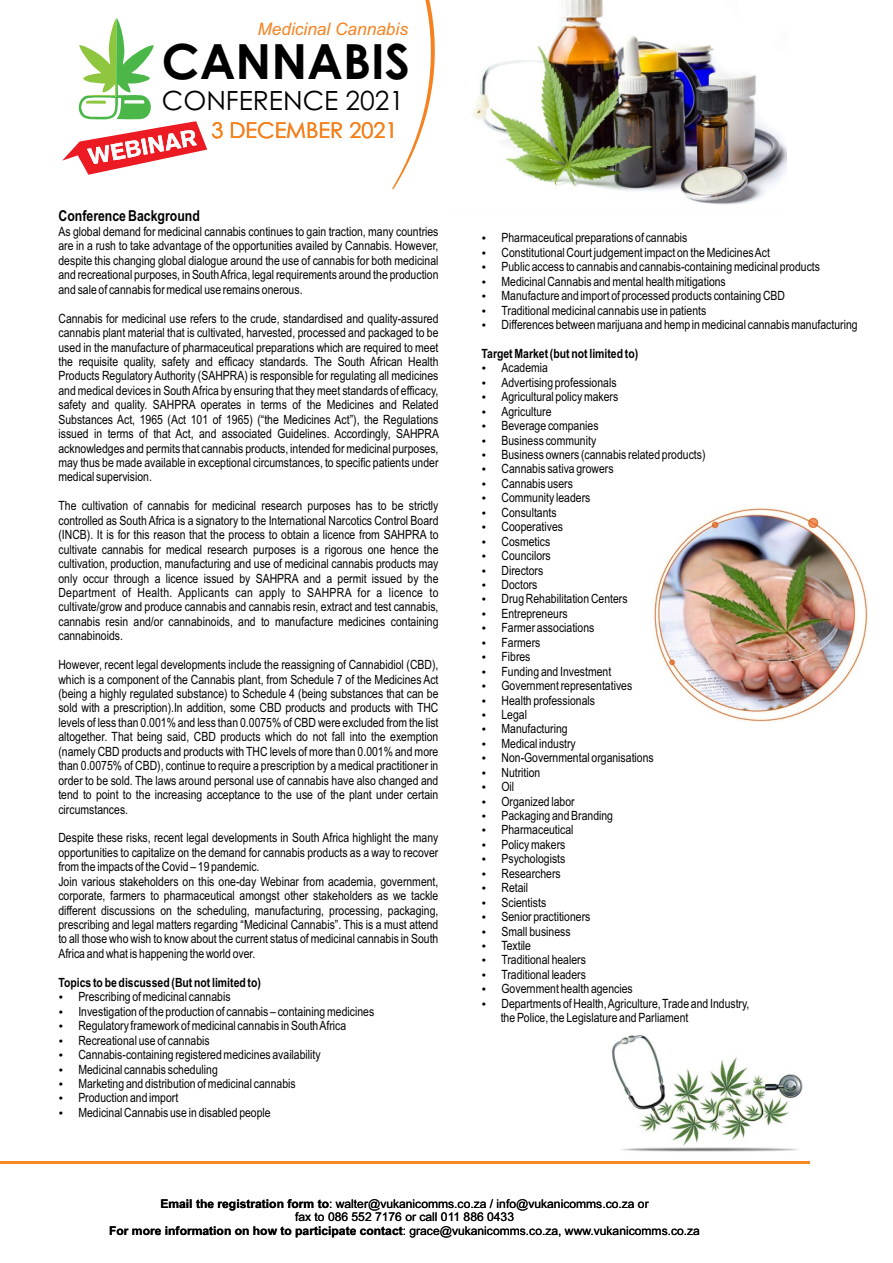
<style>
.page{position:relative;width:893px;height:1263px;background:#fff}
.page>*{position:absolute;margin:0;border:0;box-sizing:border-box;transform-origin:0 0}
.t1{font:700 48.45px "Century Gothic";color:#000}
.t2{font:26.4px "Century Gothic";color:#000}
.t3{font:21.6px "Century Gothic";color:#f5821f}
.t4{font:italic 17.25px "Arial";color:#f5821f}
.t5{font:700 15px "Arial Narrow";color:#000}
.t6{font:12.75px/14.4px "Arial Narrow";color:#000;text-align:justify}
.t7{font:700 12.75px "Arial Narrow";color:#000}
.t8{font:12.15px/13.5px "Arial";color:#000;text-align:center}
.s1{font-weight:700}
</style>
<div class="page">
<img style="left:604px;top:1035px;width:206px;height:129px">
<img style="left:472px;top:0;width:314px;height:205px">
<svg style="left:207px;top:0;width:228px;height:189px"></svg>
<svg style="left:63px;top:18px;width:144px;height:157px"></svg>
<hr style="left:0;top:1161px;width:809px;height:2px;background:#f7881f">
<img style="left:654px;top:507px;width:214px;height:214px">
<h3 class="t4" style="left:257px;top:22px;width:152px">Medicinal Cannabis</h3>
<h1 class="t1" style="left:162px;top:43px;width:250px">CANNABIS</h1>
<h2 class="t2" style="left:162px;top:90px;width:244px">CONFERENCE 2021</h2>
<h3 class="t3" style="left:211px;top:122px;width:187px">3 DECEMBER 2021</h3>
<p class="t5" style="left:58px;top:210px;width:143px">Conference Background</p>
<p class="t6" style="left:58px;top:225px;width:382px">As global demand for medicinal cannabis continues to gain traction, many countries are in a rush to take advantage of the opportunities availed by Cannabis. However, despite this changing global dialogue around the use of cannabis for both medicinal and recreational purposes, in South Africa, legal requirements around the production and sale of cannabis for medical use remains onerous.</p>
<p class="t6" style="left:58px;top:312px;width:382px">Cannabis for medicinal use refers to the crude, standardised and quality-assured cannabis plant material that is cultivated, harvested, processed and packaged to be used in the manufacture of pharmaceutical preparations which are required to meet the requisite quality, safety and efficacy standards. The South African Health Products Regulatory Authority (SAHPRA) is responsible for regulating all medicines and medical devices in South Africa by ensuring that they meet standards of efficacy, safety and quality. SAHPRA operates in terms of the Medicines and Related Substances Act, 1965 (Act 101 of 1965) (“the Medicines Act”), the Regulations issued in terms of that Act, and associated Guidelines. Accordingly, SAHPRA acknowledges and permits that cannabis products, intended for medicinal purposes, may thus be made available in exceptional circumstances, to specific patients under medical supervision.</p>
<p class="t6" style="left:58px;top:500px;width:382px">The cultivation of cannabis for medicinal research purposes has to be strictly controlled as South Africa is a signatory to the International Narcotics Control Board (INCB). It is for this reason that the process to obtain a licence from SAHPRA to cultivate cannabis for medical research purposes is a rigorous one hence the cultivation, production, manufacturing and use of medicinal cannabis products may only occur through a licence issued by SAHPRA and a permit issued by the Department of Health. Applicants can apply to SAHPRA for a licence to cultivate/grow and produce cannabis and cannabis resin, extract and test cannabis, cannabis resin and/or cannabinoids, and to manufacture medicines containing cannabinoids.</p>
<p class="t6" style="left:58px;top:659px;width:382px">However, recent legal developments include the reassigning of Cannabidiol (CBD), which is a component of the Cannabis plant, from Schedule 7 of the Medicines Act (being a highly regulated substance) to Schedule 4 (being substances that can be sold with a prescription).In addition, some CBD products and products with THC levels of less than 0.001% and less than 0.0075% of CBD were excluded from the list altogether. That being said, CBD products which do not fall into the exemption (namely CBD products and products with THC levels of more than 0.001% and more than 0.0075% of CBD), continue to require a prescription by a medical practitioner in order to be sold. The laws around personal use of cannabis have also changed and tend to point to the increasing acceptance to the use of the plant under certain circumstances.</p>
<p class="t6" style="left:58px;top:832px;width:382px;text-align:left">Despite these risks, recent legal developments in South Africa highlight the many opportunities to capitalize on the demand for cannabis products as a way to recover from the impacts of the Covid – 19 pandemic.<br>Join various stakeholders on this one-day Webinar from academia, government, corporate, farmers to pharmaceutical amongst other stakeholders as we tackle different discussions on the scheduling, manufacturing, processing, packaging, prescribing and legal matters regarding “Medicinal Cannabis”. This is a must attend to all those who wish to know about the current status of medicinal cannabis in South Africa and what is happening the world over.</p>
<p class="t7" style="left:58px;top:978px;width:204px">Topics to be discussed (But not limited to)</p>
<p class="t6" style="left:78px;top:991px;width:297px;text-align:left">Prescribing of medicinal cannabis<br>Investigation of the production of cannabis – containing medicines Regulatory framework of medicinal cannabis in South Africa Recreational use of cannabis<br>Cannabis-containing registered medicines availability<br>Medicinal cannabis scheduling<br>Marketing and distribution of medicinal cannabis<br>Production and import<br>Medicinal Cannabis use in disabled people</p>
<p class="t6" style="left:501px;top:232px;width:358px;text-align:left">Pharmaceutical preparations of cannabis<br>Constitutional Court judgement impact on the Medicines Act<br>Public access to cannabis and cannabis-containing medicinal products Medicinal Cannabis and mental health mitigations<br>Manufacture and import of processed products containing CBD<br>Traditional medicinal cannabis use in patients<br>Differences between marijuana and hemp in medicinal cannabis manufacturing</p>
<p class="t7" style="left:482px;top:349px;width:158px">Target Market (but not limited to)</p>
<p class="t6" style="left:501px;top:362px;width:250px;text-align:left">Academia<br>Advertising professionals<br>Agricultural policy makers<br>Agriculture<br>Beverage companies<br>Business community<br>Business owners (cannabis related products)<br>Cannabis sativa growers<br>Cannabis users<br>Community leaders<br>Consultants<br>Cooperatives<br>Cosmetics<br>Councilors<br>Directors<br>Doctors<br>Drug Rehabilitation Centers<br>Entrepreneurs<br>Farmer associations<br>Farmers<br>Fibres<br>Funding and Investment<br>Government representatives<br>Health professionals<br>Legal<br>Manufacturing<br>Medical industry<br>Non-Governmental organisations<br>Nutrition<br>Oil<br>Organized labor<br>Packaging and Branding<br>Pharmaceutical<br>Policy makers<br>Psychologists<br>Researchers<br>Retail<br>Scientists<br>Senior practitioners<br>Small business<br>Textile<br>Traditional healers<br>Traditional leaders<br>Government health agencies<br>Departments of Health, Agriculture, Trade and Industry, the Police, the Legislature and Parliament</p>
<p class="t8" style="left:109px;top:1198px;width:592px"><span class="s1">Email the registration form to</span>: walter@vukanicomms.co.za / info@vukanicomms.co.za or<br>fax to 086 552 7176 or call 011 886 0433<br><span class="s1">For more information on how to participate contact</span>: grace@vukanicomms.co.za, www.vukanicomms.co.za</p>
</div>
